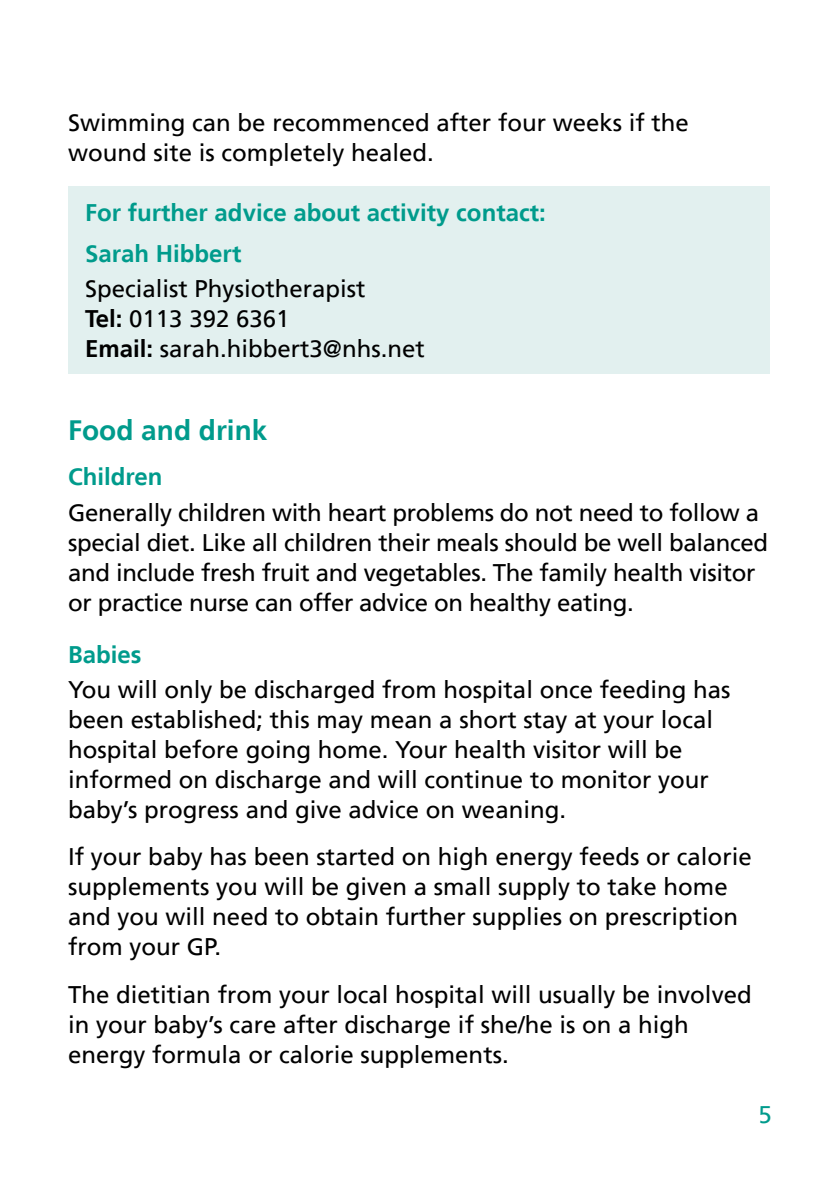
<style>
.page{position:relative;width:840px;height:1191px;background:#fff}
.page>*{position:absolute;margin:0;border:0;box-sizing:border-box;transform-origin:0 0}
.t1{font:700 28px "Frutiger LT";color:#009b8c}
.t2{font:24px/30px "Frutiger LT";color:#000}
.t3{font:700 24px/40.2px "Frutiger LT";color:#009b8c}
.t4{font:24px "Frutiger LT";color:#009b8c}
.s1{font-weight:700}
</style>
<div class="page">
<div style="left:68px;top:186px;width:701px;height:188px;background:#e2f0ef"></div>
<p class="t2" style="left:68px;top:108px;width:622px">Swimming can be recommenced after four weeks if the wound site is completely healed.</p>
<p class="t3" style="left:85px;top:193px;width:462px">For further advice about activity contact:<br>Sarah Hibbert</p>
<p class="t2" style="left:85px;top:274px;width:341px">Specialist Physiotherapist<br><span class="s1">Tel:</span> 0113 392 6361<br><span class="s1">Email:</span> sarah.hibbert3@nhs.net</p>
<p class="t1" style="left:68px;top:413px;width:201px">Food and drink</p>
<p class="t3" style="left:68px;top:457px;width:96px">Children</p>
<p class="t2" style="left:68px;top:498px;width:701px">Generally children with heart problems do not need to follow a special diet. Like all children their meals should be well balanced and include fresh fruit and vegetables. The family health visitor or practice nurse can offer advice on healthy eating.</p>
<p class="t3" style="left:68px;top:634px;width:75px">Babies</p>
<p class="t2" style="left:68px;top:675px;width:663px">You will only be discharged from hospital once feeding has been established; this may mean a short stay at your local hospital before going home. Your health visitor will be informed on discharge and will continue to monitor your baby’s progress and give advice on weaning.</p>
<p class="t2" style="left:68px;top:842px;width:684px">If your baby has been started on high energy feeds or calorie supplements you will be given a small supply to take home and you will need to obtain further supplies on prescription from your GP.</p>
<p class="t2" style="left:68px;top:979px;width:684px">The dietitian from your local hospital will usually be involved in your baby’s care after discharge if she/he is on a high energy formula or calorie supplements.</p>
<p class="t4" style="left:758px;top:1101px;width:15px">5</p>
</div>
